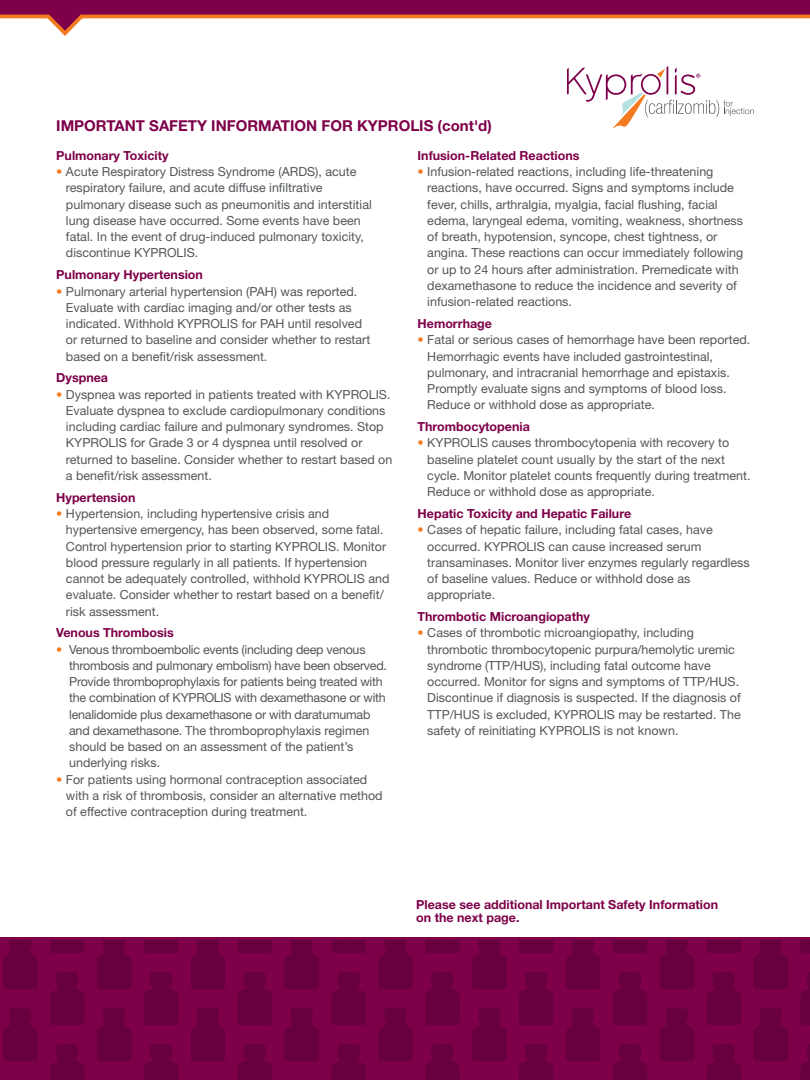
<style>
.page{position:relative;width:810px;height:1080px;background:#fff}
.page>*{position:absolute;margin:0;border:0;box-sizing:border-box;transform-origin:0 0}
.ISI{font:700 15px "Helvetica Neue LT Std";color:#7d0049}
.ISI-2{font:12.5px/16.2px "Helvetica Neue LT Std";color:#53565a}
.ISI_HEads{font:12.5px/16.2px "Helvetica Neue LT Std";color:#53565a}
.ISI_HEads-2{font:12.5px/16.2px "Helvetica Neue LT Std";letter-spacing:-.02em;color:#53565a}
.ISI_HEads-3{font:700 12.5px/13.8px "Helvetica Neue LT Std";color:#7d0049}
.ISI-3{font:700 12.5px "Helvetica Neue LT Std";color:#7d0049}
.s1{color:#f47b20}
</style>
<div class="page">
<svg style="left:0;top:0;width:810px;height:36px"></svg>
<svg style="left:567px;top:66px;width:187px;height:63px"></svg>
<div style="left:0;top:938px;width:810px;height:142px;background:#7d0049"></div>
<svg style="left:3px;top:1008px;width:35px;height:53px"></svg>
<svg style="left:50px;top:1044px;width:35px;height:36px"></svg>
<svg style="left:97px;top:1008px;width:35px;height:53px"></svg>
<svg style="left:144px;top:1044px;width:34px;height:36px"></svg>
<svg style="left:191px;top:1008px;width:34px;height:53px"></svg>
<svg style="left:238px;top:1044px;width:34px;height:36px"></svg>
<svg style="left:284px;top:1008px;width:35px;height:53px"></svg>
<svg style="left:331px;top:1044px;width:35px;height:36px"></svg>
<svg style="left:378px;top:1008px;width:35px;height:53px"></svg>
<svg style="left:425px;top:1044px;width:35px;height:36px"></svg>
<svg style="left:472px;top:1008px;width:35px;height:53px"></svg>
<svg style="left:519px;top:1044px;width:35px;height:36px"></svg>
<svg style="left:566px;top:1008px;width:35px;height:53px"></svg>
<svg style="left:613px;top:1044px;width:34px;height:36px"></svg>
<svg style="left:660px;top:1008px;width:34px;height:53px"></svg>
<svg style="left:800px;top:1044px;width:10px;height:36px"></svg>
<svg style="left:706px;top:1044px;width:35px;height:36px"></svg>
<svg style="left:753px;top:1008px;width:35px;height:53px"></svg>
<svg style="left:3px;top:941px;width:35px;height:48px"></svg>
<svg style="left:50px;top:972px;width:35px;height:53px"></svg>
<svg style="left:97px;top:941px;width:35px;height:48px"></svg>
<svg style="left:50px;top:941px;width:35px;height:12px"></svg>
<svg style="left:144px;top:972px;width:34px;height:53px"></svg>
<svg style="left:191px;top:941px;width:34px;height:48px"></svg>
<svg style="left:144px;top:941px;width:34px;height:12px"></svg>
<svg style="left:238px;top:972px;width:34px;height:53px"></svg>
<svg style="left:284px;top:941px;width:35px;height:48px"></svg>
<svg style="left:238px;top:941px;width:34px;height:12px"></svg>
<svg style="left:331px;top:972px;width:35px;height:53px"></svg>
<svg style="left:378px;top:941px;width:35px;height:48px"></svg>
<svg style="left:331px;top:941px;width:35px;height:12px"></svg>
<svg style="left:425px;top:972px;width:35px;height:53px"></svg>
<svg style="left:472px;top:941px;width:35px;height:48px"></svg>
<svg style="left:425px;top:941px;width:35px;height:12px"></svg>
<svg style="left:519px;top:972px;width:35px;height:53px"></svg>
<svg style="left:566px;top:941px;width:35px;height:48px"></svg>
<svg style="left:519px;top:941px;width:35px;height:12px"></svg>
<svg style="left:613px;top:972px;width:34px;height:53px"></svg>
<svg style="left:660px;top:941px;width:34px;height:48px"></svg>
<svg style="left:613px;top:941px;width:34px;height:12px"></svg>
<svg style="left:800px;top:972px;width:10px;height:53px"></svg>
<svg style="left:706px;top:972px;width:35px;height:53px"></svg>
<svg style="left:800px;top:941px;width:10px;height:12px"></svg>
<svg style="left:753px;top:941px;width:35px;height:48px"></svg>
<svg style="left:706px;top:941px;width:35px;height:12px"></svg>
<p class="ISI" style="left:56px;top:117px;width:437px">IMPORTANT SAFETY INFORMATION FOR KYPROLIS (cont'd)</p>
<p class="ISI-3" style="left:418px;top:148px;width:163px">Infusion-Related Reactions</p>
<p class="ISI-2" style="left:427px;top:163px;width:318px;text-indent:-10px"><span class="s1">•</span> Infusion-related reactions, including life‐threatening reactions, have occurred. Signs and symptoms include fever, chills, arthralgia, myalgia, facial flushing, facial edema, laryngeal edema, vomiting, weakness, shortness of breath, hypotension, syncope, chest tightness, or angina. These reactions can occur immediately following or up to 24 hours after administration. Premedicate with dexamethasone to reduce the incidence and severity of infusion-related reactions.</p>
<p class="ISI-3" style="left:418px;top:316px;width:76px">Hemorrhage</p>
<p class="ISI-2" style="left:427px;top:332px;width:324px;text-indent:-10px"><span class="s1">•</span> Fatal or serious cases of hemorrhage have been reported.<br>Hemorrhagic events have included gastrointestinal, pulmonary, and intracranial hemorrhage and epistaxis.<br>Promptly evaluate signs and symptoms of blood loss.<br>Reduce or withhold dose as appropriate.</p>
<p class="ISI-3" style="left:418px;top:419px;width:114px">Thrombocytopenia</p>
<p class="ISI-2" style="left:427px;top:435px;width:325px;text-indent:-10px"><span class="s1">•</span> KYPROLIS causes thrombocytopenia with recovery to baseline platelet count usually by the start of the next cycle. Monitor platelet counts frequently during treatment.<br>Reduce or withhold dose as appropriate.</p>
<p class="ISI-3" style="left:418px;top:506px;width:215px">Hepatic Toxicity and Hepatic Failure</p>
<p class="ISI-2" style="left:427px;top:522px;width:324px;text-indent:-10px"><span class="s1">•</span> Cases of hepatic failure, including fatal cases, have occurred. KYPROLIS can cause increased serum transaminases. Monitor liver enzymes regularly regardless of baseline values. Reduce or withhold dose as appropriate.</p>
<p class="ISI-3" style="left:418px;top:609px;width:174px">Thrombotic Microangiopathy</p>
<p class="ISI-2" style="left:427px;top:625px;width:315px;text-indent:-10px"><span class="s1">•</span> Cases of thrombotic microangiopathy, including thrombotic thrombocytopenic purpura/hemolytic uremic syndrome (TTP/HUS), including fatal outcome have occurred. Monitor for signs and symptoms of TTP/HUS.<br>Discontinue if diagnosis is suspected. If the diagnosis of TTP/HUS is excluded, KYPROLIS may be restarted. The safety of reinitiating KYPROLIS is not known.</p>
<p class="ISI_HEads-3" style="left:56px;top:148px;width:114px">Pulmonary Toxicity</p>
<p class="ISI_HEads" style="left:66px;top:163px;width:307px;text-indent:-10px"><span class="s1">•</span> Acute Respiratory Distress Syndrome (ARDS), acute respiratory failure, and acute diffuse infiltrative pulmonary disease such as pneumonitis and interstitial lung disease have occurred. Some events have been fatal. In the event of drug‐induced pulmonary toxicity, discontinue KYPROLIS.</p>
<p class="ISI_HEads-3" style="left:56px;top:268px;width:148px">Pulmonary Hypertension</p>
<p class="ISI_HEads" style="left:66px;top:283px;width:306px;text-indent:-10px"><span class="s1">•</span> Pulmonary arterial hypertension (PAH) was reported.<br>Evaluate with cardiac imaging and/or other tests as indicated. Withhold KYPROLIS for PAH until resolved or returned to baseline and consider whether to restart based on a benefit/risk assessment.</p>
<p class="ISI_HEads-3" style="left:56px;top:371px;width:53px">Dyspnea</p>
<p class="ISI_HEads" style="left:66px;top:386px;width:328px;text-indent:-10px"><span class="s1">•</span> Dyspnea was reported in patients treated with KYPROLIS.<br>Evaluate dyspnea to exclude cardiopulmonary conditions including cardiac failure and pulmonary syndromes. Stop KYPROLIS for Grade 3 or 4 dyspnea until resolved or returned to baseline. Consider whether to restart based on a benefit/risk assessment.</p>
<p class="ISI_HEads-3" style="left:56px;top:490px;width:81px">Hypertension</p>
<p class="ISI_HEads" style="left:66px;top:505px;width:325px;text-indent:-10px"><span class="s1">•</span> Hypertension, including hypertensive crisis and hypertensive emergency, has been observed, some fatal.<br>Control hypertension prior to starting KYPROLIS. Monitor blood pressure regularly in all patients. If hypertension cannot be adequately controlled, withhold KYPROLIS and evaluate. Consider whether to restart based on a benefit/ risk assessment.</p>
<p class="ISI_HEads-3" style="left:56px;top:626px;width:119px">Venous Thrombosis</p>
<p class="ISI_HEads-2" style="left:69px;top:641px;width:319px;text-indent:-13px"><span class="s1">•</span> Venous thromboembolic events (including deep venous thrombosis and pulmonary embolism) have been observed.<br>Provide thromboprophylaxis for patients being treated with the combination of KYPROLIS with dexamethasone or with lenalidomide plus dexamethasone or with daratumumab and dexamethasone. The thromboprophylaxis regimen should be based on an assessment of the patient’s underlying risks.</p>
<p class="ISI-2" style="left:66px;top:771px;width:318px;text-indent:-10px"><span class="s1">•</span> For patients using hormonal contraception associated with a risk of thrombosis, consider an alternative method of effective contraception during treatment.</p>
<p class="ISI_HEads-3" style="left:416px;top:897px;width:303px">Please see additional Important Safety Information on the next page.</p>
</div>
